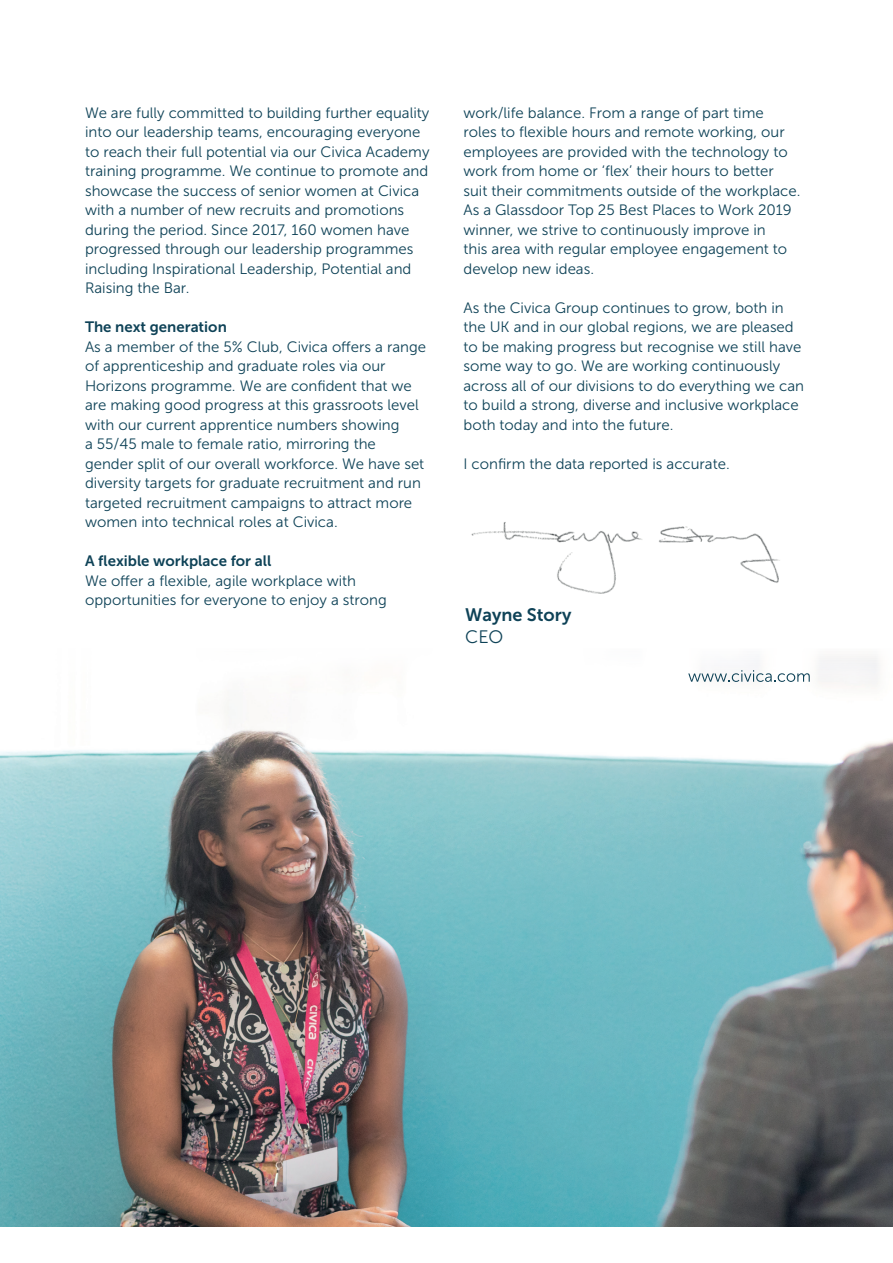
<style>
.page{position:relative;width:893px;height:1263px;background:#fff}
.page>*{position:absolute;margin:0;border:0;box-sizing:border-box;transform-origin:0 0}
.t1{font:18px "Museo Sans 700";color:#0e4257}
.t2{font:18px "Museo Sans 300";color:#0e4257}
.t3{font:15px/19.5px "Museo Sans 300";color:#0e4257}
.t4{font:15px "Museo Sans 700";color:#0e4257}
</style>
<div class="page">
<img style="left:0;top:656px;width:893px;height:571px">
<svg style="left:688px;top:670px;width:122px;height:12px"></svg>
<img style="left:471px;top:522px;width:309px;height:72px">
<p class="t3" style="left:85px;top:103px;width:346px">We are fully committed to building further equality into our leadership teams, encouraging everyone to reach their full potential via our Civica Academy training programme. We continue to promote and showcase the success of senior women at Civica with a number of new recruits and promotions during the period. Since 2017, 160 women have progressed through our leadership programmes including Inspirational Leadership, Potential and Raising the Bar.</p>
<p class="t4" style="left:85px;top:319px;width:143px">The next generation</p>
<p class="t3" style="left:85px;top:337px;width:342px">As a member of the 5% Club, Civica offers a range of apprenticeship and graduate roles via our Horizons programme. We are confident that we are making good progress at this grassroots level with our current apprentice numbers showing<br>a 55/45 male to female ratio, mirroring the gender split of our overall workforce. We have set diversity targets for graduate recruitment and run targeted recruitment campaigns to attract more women into technical roles at Civica.</p>
<p class="t4" style="left:85px;top:553px;width:188px">A flexible workplace for all</p>
<p class="t3" style="left:85px;top:571px;width:303px">We offer a flexible, agile workplace with opportunities for everyone to enjoy a strong</p>
<p class="t3" style="left:463px;top:103px;width:338px">work/life balance. From a range of part time roles to flexible hours and remote working, our employees are provided with the technology to work from home or ‘flex’ their hours to better suit their commitments outside of the workplace.<br>As a Glassdoor Top 25 Best Places to Work 2019 winner, we strive to continuously improve in<br>this area with regular employee engagement to develop new ideas.</p>
<p class="t3" style="left:463px;top:298px;width:342px">As the Civica Group continues to grow, both in the UK and in our global regions, we are pleased to be making progress but recognise we still have some way to go. We are working continuously across all of our divisions to do everything we can to build a strong, diverse and inclusive workplace both today and into the future.</p>
<p class="t3" style="left:463px;top:454px;width:268px">I confirm the data reported is accurate.</p>
<p class="t1" style="left:465px;top:605px;width:108px">Wayne Story</p>
<p class="t2" style="left:465px;top:627px;width:40px">CEO</p>
</div>
